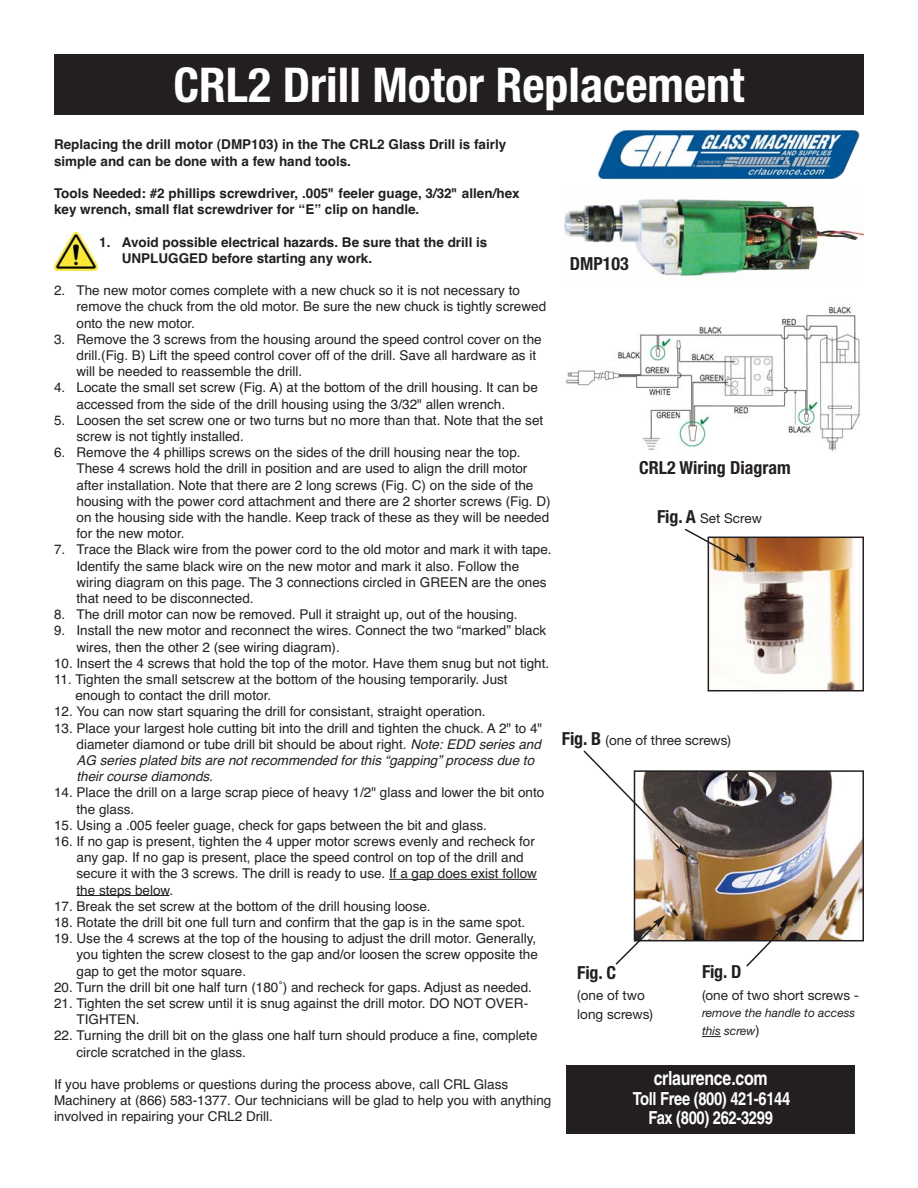
<style>
.page{position:relative;width:918px;height:1188px;background:#fff}
.page>*{position:absolute;margin:0;border:0;box-sizing:border-box;transform-origin:0 0}
.t1{font:700 condensed 48px "Helvetica Neue";color:#fff}
.t2{font:700 19.5px "Helvetica";letter-spacing:-.02em;color:#fff;scale:.82 1}
.t3{font:700 18px/19.5px "Helvetica";letter-spacing:-.02em;color:#fff;text-align:center;scale:.82 1}
.t4{font:700 condensed 18px "Helvetica Neue";color:#231f20}
.t5{font:13.5px/16.2px "Helvetica";color:#231f20}
.t6{font:700 13.5px/16.2px "Helvetica";color:#231f20}
.t7{font:13.5px/18.9px "Helvetica Neue";color:#231f20}
.t8{font:italic 12px/18.3px "Helvetica Neue";color:#231f20}
.s1{font-style:italic}
.s2{font-weight:700;font-stretch:condensed;font-size:18px}
.s3{font-style:normal;font-size:13.5px}
</style>
<div class="page">
<hr style="left:389px;top:879px;width:148px;height:1px;background:#231f20">
<hr style="left:76px;top:895px;width:94px;height:1px;background:#231f20">
<div style="left:54px;top:54px;width:810px;height:61px;background:#231f20"></div>
<img style="left:597px;top:129px;width:263px;height:51px">
<img style="left:55px;top:232px;width:43px;height:39px">
<img style="left:564px;top:199px;width:300px;height:78px">
<svg style="left:702px;top:1036px;width:19px;height:1px"></svg>
<img style="left:711px;top:540px;width:144px;height:148px">
<div style="left:708px;top:537px;width:156px;height:154px;border:2px solid #231f20"></div>
<img style="left:637px;top:773px;width:224px;height:165px">
<div style="left:634px;top:770px;width:230px;height:171px;border:2px solid #231f20"></div>
<svg style="left:583px;top:750px;width:105px;height:107px"></svg>
<svg style="left:684px;top:528px;width:63px;height:35px"></svg>
<svg style="left:615px;top:915px;width:50px;height:50px"></svg>
<svg style="left:745px;top:924px;width:42px;height:43px"></svg>
<img style="left:566px;top:306px;width:294px;height:146px">
<div style="left:567px;top:1065px;width:288px;height:69px;background:#231f20"></div>
<h1 class="t1" style="left:174px;top:57px;width:572px">CRL2 Drill Motor Replacement</h1>
<p class="t6" style="left:54px;top:138px;width:454px">Replacing the drill motor (DMP103) in the The CRL2 Glass Drill is fairly simple and can be done with a few hand tools.</p>
<p class="t6" style="left:54px;top:186px;width:467px">Tools Needed: #2 phillips screwdriver, .005" feeler guage, 3/32" allen/hex key wrench, small flat screwdriver for “E” clip on handle.</p>
<p class="t6" style="left:122px;top:235px;width:367px;text-indent:-22px">1. Avoid possible electrical hazards. Be sure that the drill is<br>UNPLUGGED before starting any work.</p>
<p class="t5" style="left:77px;top:284px;width:471px;text-indent:-23px">2. The new motor comes complete with a new chuck so it is not necessary to remove the chuck from the old motor. Be sure the new chuck is tightly screwed onto the new motor.</p>
<p class="t5" style="left:77px;top:332px;width:467px;text-indent:-23px">3. Remove the 3 screws from the housing around the speed control cover on the drill.(Fig. B) Lift the speed control cover off of the drill. Save all hardware as it will be needed to reassemble the drill.</p>
<p class="t5" style="left:77px;top:381px;width:463px;text-indent:-23px">4. Locate the small set screw (Fig. A) at the bottom of the drill housing. It can be accessed from the side of the drill housing using the 3/32" allen wrench.</p>
<p class="t5" style="left:77px;top:413px;width:468px;text-indent:-23px">5. Loosen the set screw one or two turns but no more than that. Note that the set screw is not tightly installed.</p>
<p class="t5" style="left:77px;top:446px;width:476px;text-indent:-23px">6. Remove the 4 phillips screws on the sides of the drill housing near the top.<br>These 4 screws hold the drill in position and are used to align the drill motor after installation. Note that there are 2 long screws (Fig. C) on the side of the housing with the power cord attachment and there are 2 shorter screws (Fig. D) on the housing side with the handle. Keep track of these as they will be needed for the new motor.</p>
<p class="t5" style="left:77px;top:543px;width:477px;text-indent:-23px">7. Trace the Black wire from the power cord to the old motor and mark it with tape.<br>Identify the same black wire on the new motor and mark it also. Follow the wiring diagram on this page. The 3 connections circled in GREEN are the ones that need to be disconnected.</p>
<p class="t5" style="left:54px;top:608px;width:465px">8. The drill motor can now be removed. Pull it straight up, out of the housing.</p>
<p class="t5" style="left:77px;top:624px;width:471px;text-indent:-23px">9. Install the new motor and reconnect the wires. Connect the two “marked” black wires, then the other 2 (see wiring diagram).</p>
<p class="t5" style="left:54px;top:656px;width:497px">10. Insert the 4 screws that hold the top of the motor. Have them snug but not tight.</p>
<p class="t5" style="left:75px;top:672px;width:434px;text-indent:-21px">11. Tighten the small setscrew at the bottom of the housing temporarily. Just enough to contact the drill motor.</p>
<p class="t5" style="left:54px;top:705px;width:433px">12. You can now start squaring the drill for consistant, straight operation.</p>
<p class="t5" style="left:77px;top:721px;width:467px;text-indent:-23px">13. Place your largest hole cutting bit into the drill and tighten the chuck. A 2" to 4" diameter diamond or tube drill bit should be about right. <span class="s1">Note: EDD series and AG series plated bits are not recommended for this “gapping” process due to their course diamonds.</span></p>
<p class="t5" style="left:77px;top:786px;width:469px;text-indent:-23px">14. Place the drill on a large scrap piece of heavy 1/2" glass and lower the bit onto the glass.</p>
<p class="t5" style="left:54px;top:818px;width:434px">15. Using a .005 feeler guage, check for gaps between the bit and glass.</p>
<p class="t5" style="left:76px;top:834px;width:462px;text-indent:-22px">16. If no gap is present, tighten the 4 upper motor screws evenly and recheck for any gap. If no gap is present, place the speed control on top of the drill and secure it with the 3 screws. The drill is ready to use. If a gap does exist follow the steps below.</p>
<p class="t5" style="left:54px;top:899px;width:378px">17. Break the set screw at the bottom of the drill housing loose.</p>
<p class="t5" style="left:54px;top:915px;width:473px">18. Rotate the drill bit one full turn and confirm that the gap is in the same spot.</p>
<p class="t5" style="left:77px;top:932px;width:463px;text-indent:-23px">19. Use the 4 screws at the top of the housing to adjust the drill motor. Generally, you tighten the screw closest to the gap and/or loosen the screw opposite the gap to get the motor square.</p>
<p class="t5" style="left:54px;top:980px;width:480px">20. Turn the drill bit one half turn (180˚) and recheck for gaps. Adjust as needed.</p>
<p class="t5" style="left:77px;top:996px;width:453px;text-indent:-23px">21. Tighten the set screw until it is snug against the drill motor. DO NOT OVER-<br>TIGHTEN.</p>
<p class="t5" style="left:77px;top:1029px;width:463px;text-indent:-23px">22. Turning the drill bit on the glass one half turn should produce a fine, complete circle scratched in the glass.</p>
<p class="t5" style="left:54px;top:1077px;width:499px">If you have problems or questions during the process above, call CRL Glass<br>Machinery at (866) 583-1377. Our technicians will be glad to help you with anything involved in repairing your CRL2 Drill.</p>
<h3 class="t4" style="left:570px;top:253px;width:60px">DMP103</h3>
<h3 class="t4" style="left:639px;top:458px;width:153px">CRL2 Wiring Diagram</h3>
<p class="t7" style="left:657px;top:509px;width:106px"><span class="s2">Fig. A</span> Set Screw</p>
<p class="t7" style="left:562px;top:731px;width:171px"><span class="s2">Fig. B</span> (one of three screws)</p>
<h3 class="t4" style="left:577px;top:962px;width:40px">Fig. C</h3>
<p class="t7" style="left:577px;top:986px;width:77px">(one of two long screws)</p>
<h3 class="t4" style="left:702px;top:962px;width:41px">Fig. D</h3>
<p class="t7" style="left:702px;top:985px;width:159px">(one of two short screws -</p>
<p class="t8" style="left:702px;top:1005px;width:155px">remove the handle to access this screw<span class="s3">)</span></p>
<h2 class="t2" style="left:654px;top:1071px;width:140px">crlaurence.com</h2>
<h3 class="t3" style="left:633px;top:1090px;width:194px">Toll Free (800) 421-6144<br>Fax (800) 262-3299</h3>
</div>
